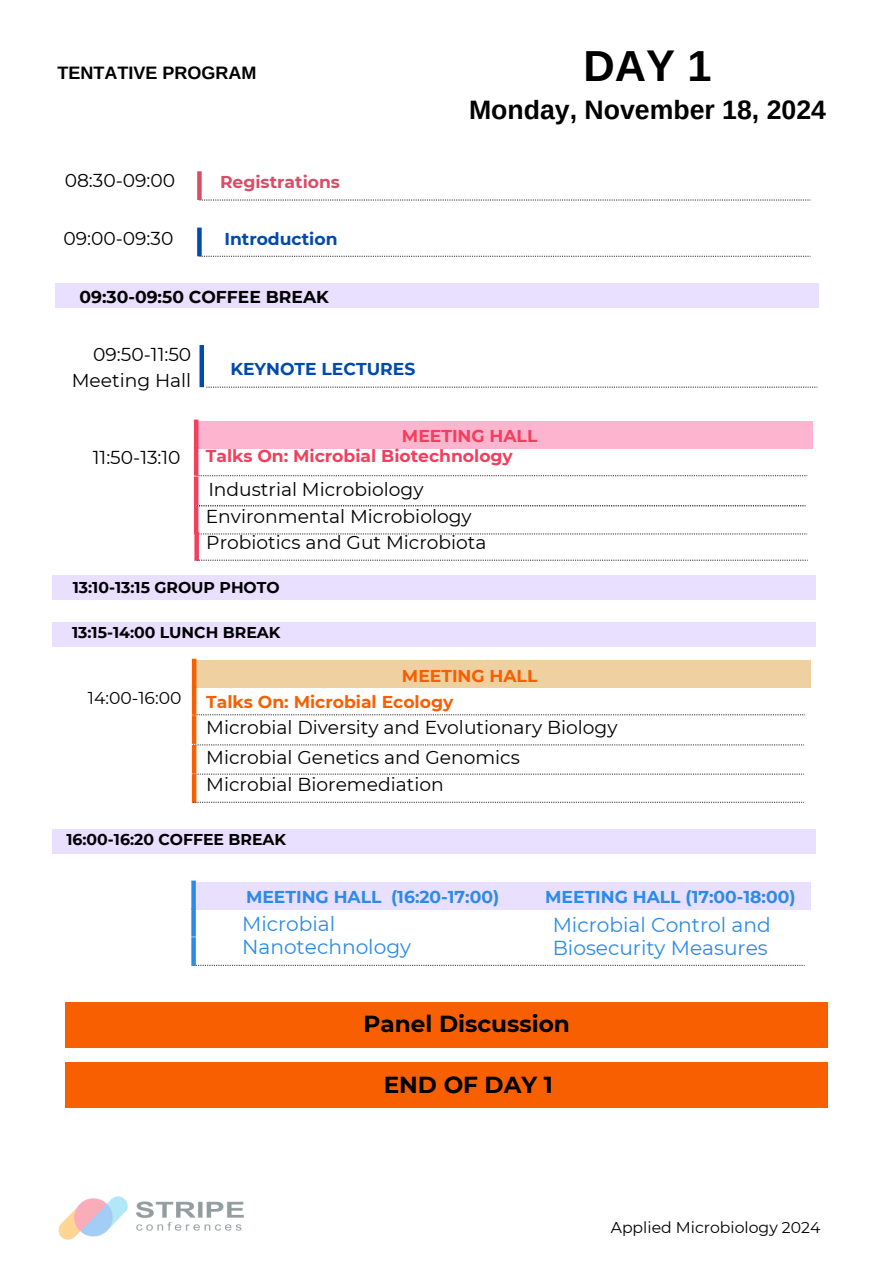
<style>
.page{position:relative;width:894px;height:1264px;background:#fff}
.page>*{position:absolute;margin:0;border:0;box-sizing:border-box;transform-origin:0 0}
.t1{font:700 43.35px "Arimo";color:#000}
.t2{font:700 26.7px "Arimo";color:#000}
.t3{font:700 23.1px "Montserrat";color:#000}
.t4{font:20.1px/23.7px "Montserrat";color:#2c8be8}
.t5{font:18.6px/25.8px "Montserrat";color:#000}
.t6{font:700 18px "Arimo";color:#000}
.t7{font:700 17.1px "Montserrat";color:#2c8be8}
.t8{font:700 17.1px "Montserrat";color:#f43e5d}
.t9{font:700 17.1px "Montserrat";color:#f85f00}
.t10{font:700 17.1px "Montserrat";color:#004aad}
.t11{font:700 17.1px "Montserrat";color:#000}
.t12{font:700 17.1px "Montserrat";color:#d94d66}
.t13{font:17.1px "Montserrat";color:#000}
.t14{font:700 15.6px "Montserrat";color:#000}
.t15{font:15.6px "Montserrat";color:#000}
</style>
<div class="page">
<svg style="left:199px;top:256px;width:611px;height:1px"></svg>
<div style="left:197px;top:227px;width:5px;height:29px;background:#004aad"></div>
<svg style="left:202px;top:199px;width:608px;height:1px"></svg>
<div style="left:197px;top:171px;width:5px;height:29px;background:#d94d66"></div>
<div style="left:56px;top:284px;width:762px;height:24px;background:#e9dfff"></div>
<svg style="left:206px;top:386px;width:611px;height:2px"></svg>
<div style="left:199px;top:345px;width:5px;height:42px;background:#004aad"></div>
<div style="left:198px;top:421px;width:614px;height:27px;background:#fdb5cf"></div>
<hr style="left:194px;top:419px;width:4px;height:29px;background:#f43e5d">
<svg style="left:196px;top:475px;width:611px;height:1px"></svg>
<hr style="left:194px;top:447px;width:4px;height:28px;background:#f43e5d">
<hr style="left:194px;top:476px;width:4px;height:29px;background:#f43e5d">
<svg style="left:194px;top:505px;width:611px;height:1px"></svg>
<hr style="left:194px;top:506px;width:4px;height:28px;background:#f43e5d">
<svg style="left:199px;top:533px;width:608px;height:1px"></svg>
<div style="left:52px;top:575px;width:763px;height:24px;background:#e9dfff"></div>
<div style="left:52px;top:622px;width:763px;height:24px;background:#e9dfff"></div>
<div style="left:52px;top:829px;width:763px;height:24px;background:#e9dfff"></div>
<div style="left:196px;top:881px;width:614px;height:28px;background:#e9dfff"></div>
<div style="left:191px;top:880px;width:5px;height:29px;background:#2c8be8"></div>
<svg style="left:196px;top:964px;width:607px;height:1px"></svg>
<div style="left:191px;top:908px;width:5px;height:28px;background:#2c8be8"></div>
<div style="left:191px;top:937px;width:5px;height:28px;background:#2c8be8"></div>
<div style="left:196px;top:660px;width:614px;height:27px;background:#efd0a1"></div>
<hr style="left:192px;top:658px;width:4px;height:29px;background:#f85f00">
<svg style="left:194px;top:714px;width:610px;height:1px"></svg>
<hr style="left:192px;top:686px;width:4px;height:28px;background:#f85f00">
<hr style="left:192px;top:715px;width:4px;height:29px;background:#f85f00">
<svg style="left:193px;top:744px;width:610px;height:1px"></svg>
<hr style="left:192px;top:745px;width:4px;height:28px;background:#f85f00">
<svg style="left:193px;top:773px;width:610px;height:1px"></svg>
<hr style="left:192px;top:774px;width:4px;height:28px;background:#f85f00">
<svg style="left:193px;top:801px;width:609px;height:1px"></svg>
<img style="left:58px;top:1196px;width:186px;height:44px">
<div style="left:65px;top:1061px;width:763px;height:46px;background:#f85f00"></div>
<div style="left:65px;top:1001px;width:763px;height:46px;background:#f85f00"></div>
<div style="left:194px;top:532px;width:5px;height:29px;background:#f43e5d"></div>
<svg style="left:197px;top:559px;width:609px;height:2px"></svg>
<p class="t6" style="left:58px;top:62px;width:200px">TENTATIVE PROGRAM</p>
<p class="t5" style="left:65px;top:168px;width:112px">08:30-09:00</p>
<p class="t12" style="left:220px;top:171px;width:121px">Registrations</p>
<p class="t5" style="left:63px;top:225px;width:112px">09:00-09:30</p>
<p class="t10" style="left:224px;top:229px;width:115px">Introduction</p>
<p class="t11" style="left:79px;top:286px;width:251px">09:30-09:50 COFFEE BREAK</p>
<p class="t5" style="left:72px;top:341px;width:121px;text-align:right">09:50-11:50<br>Meeting Hall</p>
<p class="t10" style="left:230px;top:358px;width:186px">KEYNOTE LECTURES</p>
<h1 class="t1" style="left:583px;top:42px;width:129px">DAY 1</h1>
<h2 class="t2" style="left:469px;top:95px;width:358px">Monday, November 18, 2024</h2>
<p class="t8" style="left:402px;top:425px;width:137px">MEETING HALL</p>
<p class="t5" style="left:93px;top:445px;width:89px">11:50-13:10</p>
<p class="t8" style="left:206px;top:445px;width:308px">Talks On: Microbial Biotechnology</p>
<p class="t5" style="left:206px;top:476px;width:267px;line-height:26.2px">Industrial Microbiology<br>Environmental Microbiology</p>
<p class="t5" style="left:206px;top:529px;width:282px">Probiotics and Gut Microbiota</p>
<p class="t14" style="left:73px;top:577px;width:208px">13:10-13:15 GROUP PHOTO</p>
<p class="t14" style="left:72px;top:623px;width:210px">13:15-14:00 LUNCH BREAK</p>
<p class="t9" style="left:402px;top:665px;width:137px">MEETING HALL</p>
<p class="t13" style="left:88px;top:687px;width:95px">14:00-16:00</p>
<p class="t9" style="left:206px;top:691px;width:248px">Talks On: Microbial Ecology</p>
<p class="t5" style="left:206px;top:712px;width:412px;line-height:29.7px">Microbial Diversity and Evolutionary Biology<br>Microbial Genetics and Genomics</p>
<p class="t5" style="left:206px;top:771px;width:239px">Microbial Bioremediation</p>
<p class="t14" style="left:66px;top:830px;width:221px">16:00-16:20 COFFEE BREAK</p>
<p class="t7" style="left:246px;top:886px;width:255px">MEETING HALL (16:20-17:00)</p>
<p class="t4" style="left:242px;top:911px;width:170px">Microbial<br>Nanotechnology</p>
<p class="t7" style="left:545px;top:886px;width:252px">MEETING HALL (17:00-18:00)</p>
<p class="t4" style="left:552px;top:912px;width:219px">Microbial Control and<br>Biosecurity Measures</p>
<p class="t3" style="left:363px;top:1009px;width:208px">Panel Discussion</p>
<p class="t3" style="left:383px;top:1070px;width:170px">END OF DAY 1</p>
<p class="t15" style="left:610px;top:1218px;width:211px">Applied Microbiology 2024</p>
</div>
